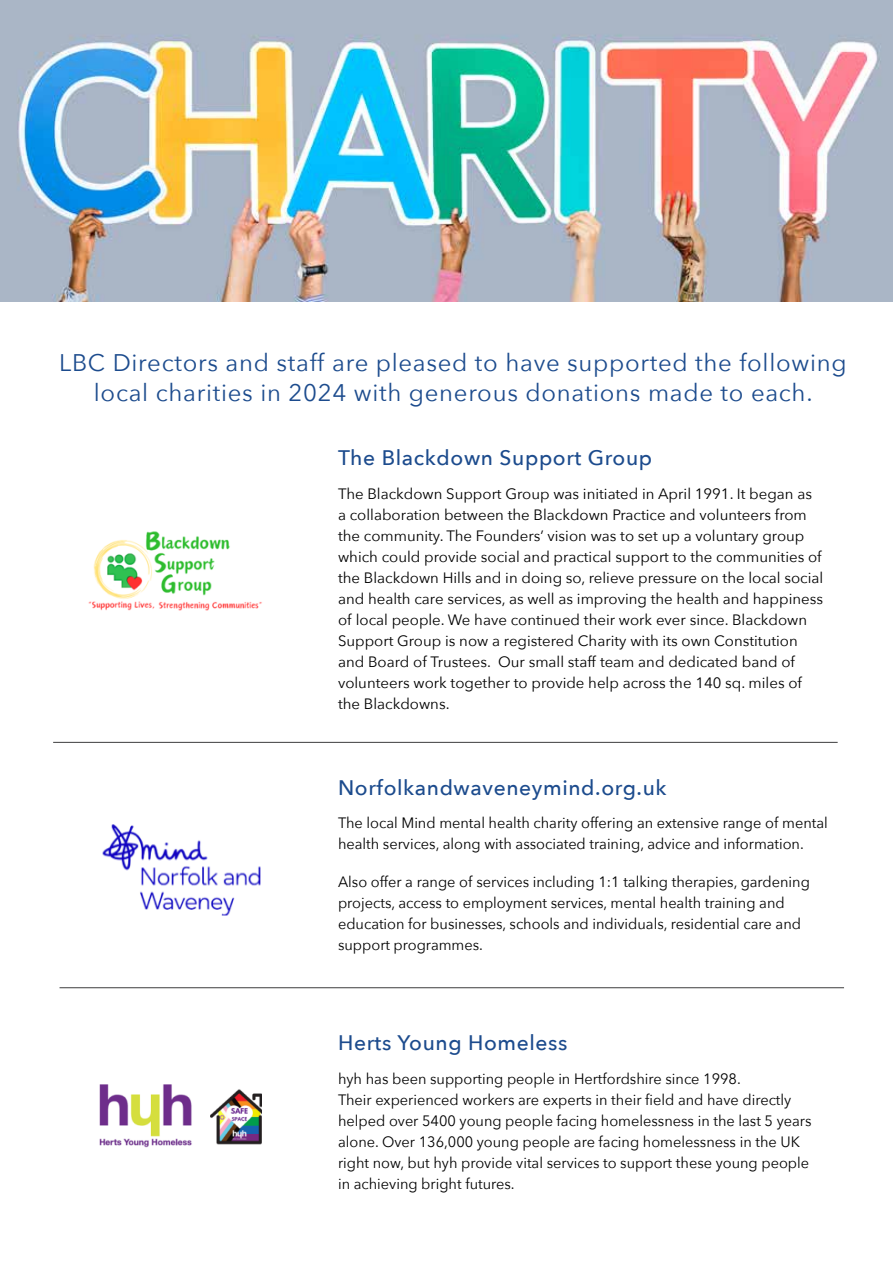
<style>
.page{position:relative;width:893px;height:1263px;background:#fff}
.page>*{position:absolute;margin:0;border:0;box-sizing:border-box;transform-origin:0 0}
.t1{font:24px/30px "Avenir Next";letter-spacing:.03em;color:#1c4b8d;text-align:center}
.t2{font:500 21px "Avenir Next";letter-spacing:.03em;color:#1c4b8d}
.t3{font:15px/21px "Avenir Next";color:#000}
</style>
<div class="page">
<hr style="left:53px;top:742px;width:785px;height:1px;background:#464647">
<img style="left:88px;top:531px;width:174px;height:80px">
<img style="left:102px;top:824px;width:159px;height:92px">
<img style="left:0;top:1px;width:893px;height:301px">
<hr style="left:60px;top:987px;width:784px;height:1px;background:#464647">
<img style="left:99px;top:1084px;width:162px;height:64px">
<h1 class="t1" style="left:59px;top:347px;width:789px">LBC Directors and staff are pleased to have supported the following local charities in 2024 with generous donations made to each.</h1>
<h2 class="t2" style="left:338px;top:440px;width:316px">The Blackdown Support Group</h2>
<p class="t3" style="left:338px;top:482px;width:487px">The Blackdown Support Group was initiated in April 1991. It began as a collaboration between the Blackdown Practice and volunteers from the community. The Founders’ vision was to set up a voluntary group which could provide social and practical support to the communities of the Blackdown Hills and in doing so, relieve pressure on the local social and health care services, as well as improving the health and happiness of local people. We have continued their work ever since. Blackdown Support Group is now a registered Charity with its own Constitution and Board of Trustees. Our small staff team and dedicated band of volunteers work together to provide help across the 140 sq. miles of the Blackdowns.</p>
<h2 class="t2" style="left:338px;top:769px;width:330px">Norfolkandwaveneymind.org.uk</h2>
<p class="t3" style="left:338px;top:812px;width:491px">The local Mind mental health charity offering an extensive range of mental health services, along with associated training, advice and information.</p>
<p class="t3" style="left:338px;top:871px;width:473px">Also offer a range of services including 1:1 talking therapies, gardening projects, access to employment services, mental health training and education for businesses, schools and individuals, residential care and support programmes.</p>
<h2 class="t2" style="left:338px;top:1025px;width:231px">Herts Young Homeless</h2>
<p class="t3" style="left:338px;top:1068px;width:475px">hyh has been supporting people in Hertfordshire since 1998.<br>Their experienced workers are experts in their field and have directly helped over 5400 young people facing homelessness in the last 5 years alone. Over 136,000 young people are facing homelessness in the UK right now, but hyh provide vital services to support these young people in achieving bright futures.</p>
</div>
